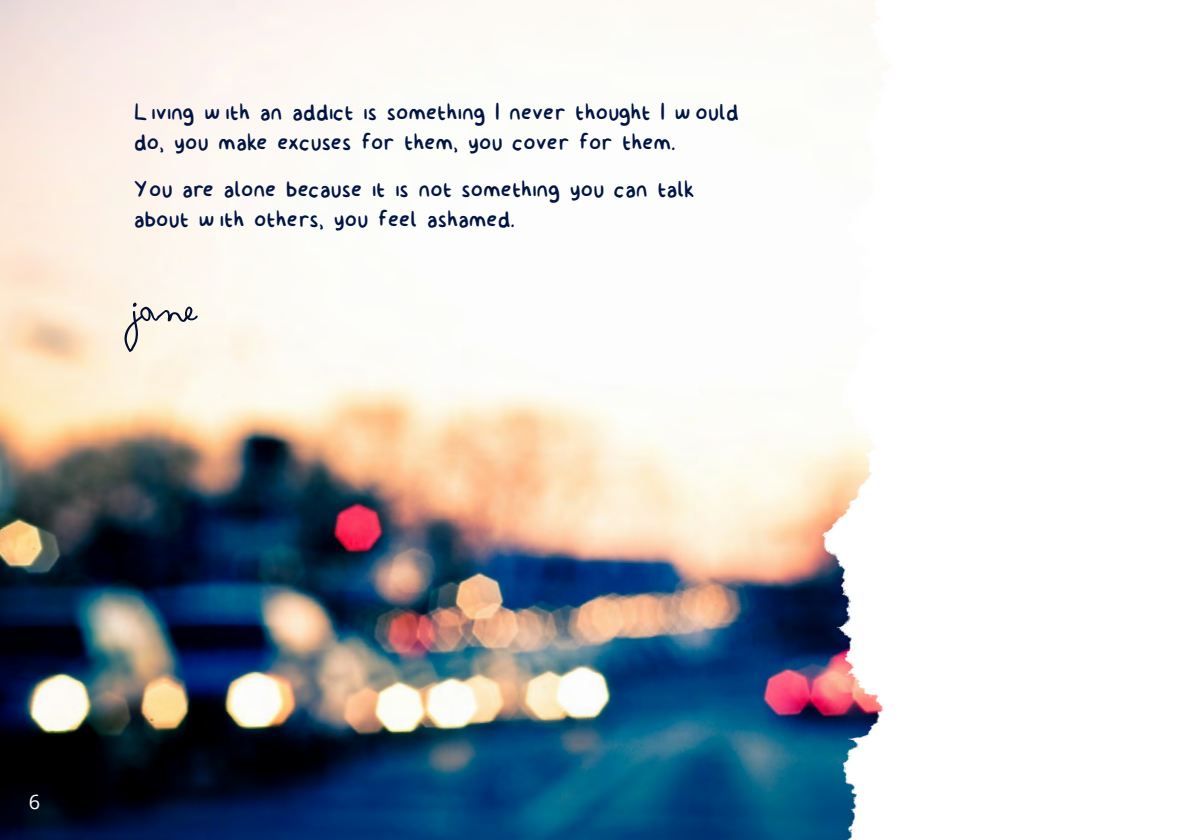
<style>
.page{position:relative;width:1191px;height:840px;background:#fff}
.page>*{position:absolute;margin:0;border:0;box-sizing:border-box;transform-origin:0 0}
.t1{font:62px "Arsenale White";color:#011031}
.t2{font:36px/30px "billy";color:#001544}
.t3{font:20px "Open Sans";color:#fff}
</style>
<div class="page">
<img style="left:0;top:0;width:743px;height:839px">
<img style="left:743px;top:0;width:140px;height:839px">
<p class="t2" style="left:134px;top:96px;width:606px">Living w ith an addict is something I never thought I w ould do, you make excuses for them, you cover for them.</p>
<p class="t2" style="left:134px;top:173px;width:562px">You are alone because it is not something you can talk about w ith others, you feel ashamed.</p>
<p class="t1" style="left:134px;top:264px;width:64px">jane</p>
<p class="t3" style="left:29px;top:787px;width:13px">6</p>
</div>
